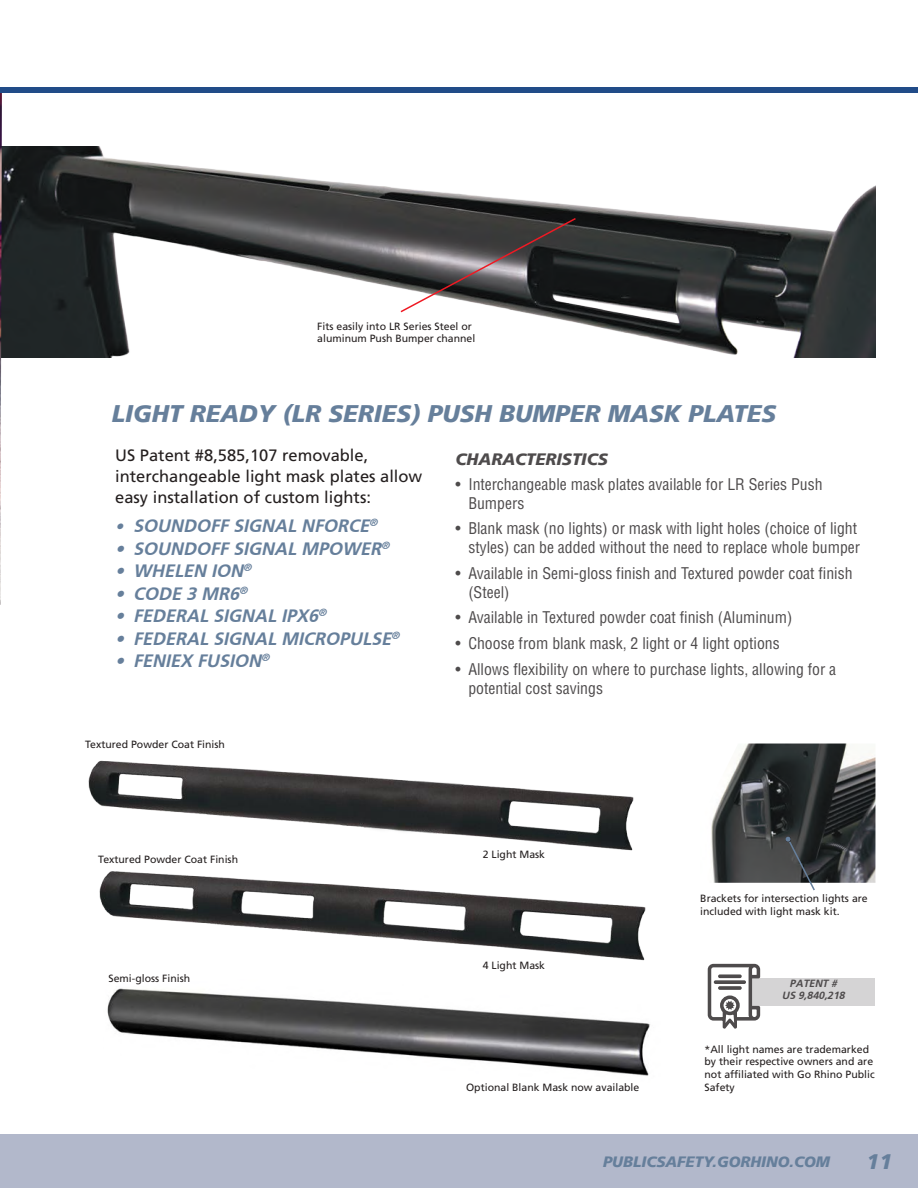
<style>
.page{position:relative;width:918px;height:1188px;background:#fff}
.page>*{position:absolute;margin:0;border:0;box-sizing:border-box;transform-origin:0 0}
.t1{font:italic 900 24px "Frutiger";color:#667f9b}
.t2{font:italic 900 21px "Frutiger";color:#667f9b}
.t3{font:italic 700 18px "Frutiger FC";color:#667f9b}
.t4{font:16.5px/21px "Frutiger";color:#241f1f}
.t5{font:italic 900 16.5px "Frutiger";color:#4e4b4c}
.t6{font:condensed 15.75px/18.9px "Helvetica";color:#4e4b4c}
.t7{font:italic 900 15px "Frutiger";color:#667f9b}
.t8{font:10.5px/12.6px "Frutiger";color:#241f1f}
.t9{font:italic 700 10.5px/12px "Frutiger FC";color:#4e4b4c;text-align:center}
.s1{font-size:16.5px}
</style>
<div class="page">
<img style="left:2px;top:147px;width:874px;height:210px">
<img style="left:711px;top:744px;width:164px;height:139px">
<img style="left:0;top:92px;width:2px;height:513px">
<svg style="left:399px;top:217px;width:178px;height:97px;background:#5c5859"></svg>
<img style="left:88px;top:760px;width:546px;height:91px">
<img style="left:107px;top:988px;width:543px;height:88px">
<img style="left:99px;top:871px;width:547px;height:90px">
<div style="left:752px;top:978px;width:122px;height:28px;background:#d5d4d5"></div>
<svg style="left:707px;top:963px;width:54px;height:66px"></svg>
<div style="left:714px;top:980px;width:32px;height:4px;border:2px solid #4e4b4c"></div>
<div style="left:718px;top:986px;width:24px;height:4px;border:2px solid #4e4b4c"></div>
<div style="left:718px;top:974px;width:24px;height:4px;border:2px solid #4e4b4c"></div>
<svg style="left:786px;top:837px;width:30px;height:54px;background:#575a5c"></svg>
<div style="left:0;top:87px;width:918px;height:5px;background:#214c88"></div>
<div style="left:0;top:1135px;width:918px;height:53px;background:#b2b8cb"></div>
<p class="t8" style="left:317px;top:320px;width:160px">Fits easily into LR Series Steel or aluminum Push Bumper channel</p>
<h1 class="t1" style="left:112px;top:399px;width:666px">LIGHT READY (LR SERIES) PUSH BUMPER MASK PLATES</h1>
<p class="t4" style="left:115px;top:444px;width:309px">US Patent #8,585,107 removable, interchangeable light mask plates allow easy installation of custom lights:</p>
<p class="t3" style="left:115px;top:515px;width:264px"><span class="s1">•</span> SOUNDOFF SIGNAL NFORCE<sup>®</sup></p>
<p class="t3" style="left:115px;top:537px;width:276px">• SOUNDOFF SIGNAL MPOWER<sup>®</sup></p>
<p class="t3" style="left:115px;top:560px;width:138px">• WHELEN ION<sup>®</sup></p>
<p class="t3" style="left:115px;top:582px;width:134px">• CODE 3 MR6<sup>®</sup></p>
<p class="t3" style="left:115px;top:605px;width:213px">• FEDERAL SIGNAL IPX6<sup>®</sup></p>
<p class="t3" style="left:115px;top:627px;width:286px">• FEDERAL SIGNAL MICROPULSE<sup>®</sup></p>
<p class="t3" style="left:115px;top:650px;width:156px">• FENIEX FUSION<sup>®</sup></p>
<p class="t8" style="left:85px;top:738px;width:141px">Textured Powder Coat Finish</p>
<p class="t5" style="left:456px;top:449px;width:154px">CHARACTERISTICS</p>
<p class="t6" style="left:468px;top:475px;width:356px;text-indent:-13px">• Interchangeable mask plates available for LR Series Push<br>Bumpers</p>
<p class="t6" style="left:456px;top:519px;width:406px;text-align:right">• Blank mask (no lights) or mask with light holes (choice of light styles) can be added without the need to replace whole bumper</p>
<p class="t6" style="left:468px;top:564px;width:386px;text-indent:-13px">• Available in Semi-gloss finish and Textured powder coat finish (Steel)</p>
<p class="t6" style="left:456px;top:608px;width:338px">• Available in Textured powder coat finish (Aluminum)</p>
<p class="t6" style="left:456px;top:634px;width:326px">• Choose from blank mask, 2 light or 4 light options</p>
<p class="t6" style="left:468px;top:659px;width:369px;text-indent:-13px">• Allows flexibility on where to purchase lights, allowing for a potential cost savings</p>
<p class="t8" style="left:98px;top:853px;width:141px">Textured Powder Coat Finish</p>
<p class="t8" style="left:109px;top:972px;width:83px">Semi-gloss Finish</p>
<p class="t8" style="left:483px;top:848px;width:64px">2 Light Mask</p>
<p class="t8" style="left:483px;top:959px;width:64px">4 Light Mask</p>
<p class="t8" style="left:466px;top:1081px;width:175px">Optional Blank Mask now available</p>
<p class="t8" style="left:700px;top:892px;width:169px">Brackets for intersection lights are included with light mask kit.</p>
<p class="t9" style="left:782px;top:977px;width:65px">PATENT #<br>US 9,840,218</p>
<p class="t8" style="left:705px;top:1043px;width:172px">*All light names are trademarked by their respective owners and are not affiliated with Go Rhino Public<br>Safety</p>
<p class="t7" style="left:603px;top:1153px;width:228px">PUBLICSAFETY.GORHINO.COM</p>
<h2 class="t2" style="left:867px;top:1149px;width:27px">11</h2>
</div>
